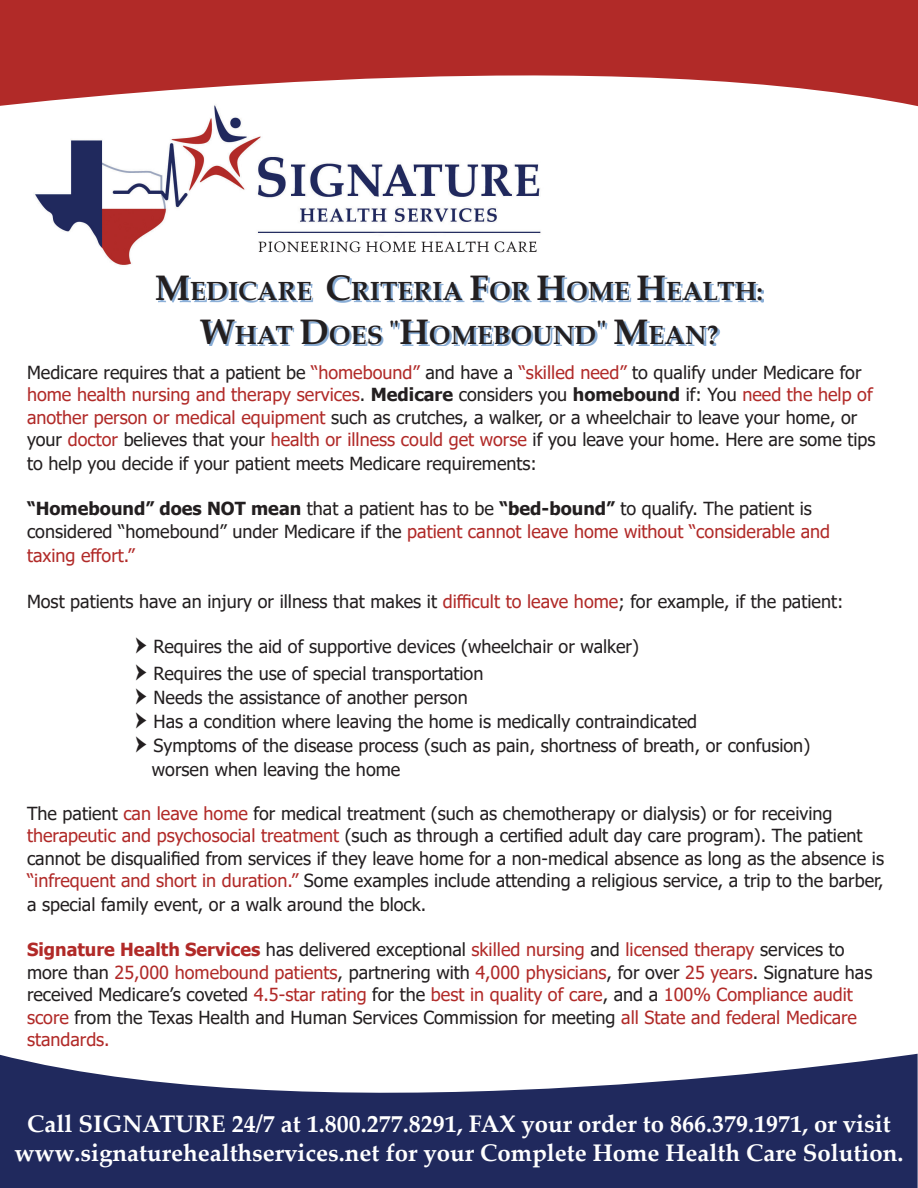
<style>
.page{position:relative;width:918px;height:1188px;background:#fff}
.page>*{position:absolute;margin:0;border:0;box-sizing:border-box;transform-origin:0 0}
.t1{font:700 26.25px/43.5px "Palatino Linotype";color:#231f20;text-align:center}
.t2{font:700 24px/28.5px "Palatino Linotype";color:#fff;text-align:center}
.t3{font:18px/23px "Tahoma";color:#231f20}
.s1{font-size:35.4px}
.s2{color:#b12a28}
.s3{font-weight:700}
.s4{font-family:"Minion Pro";font-size:28.5px}
.s5{font-weight:700;color:#b12a28}
</style>
<div class="page">
<img style="left:34px;top:106px;width:507px;height:159px">
<svg style="left:0;top:0;width:918px;height:106px;fill:#b12a28"></svg>
<div style="left:159px;top:277px;width:605px;height:69px;background:#3674ba;opacity:.59"></div>
<svg style="left:0;top:1054px;width:918px;height:134px;fill:#20295d"></svg>
<p class="t1" style="left:155px;top:269px;width:610px"><span class="s1">M</span>EDICARE <span class="s1">C</span>RITERIA <span class="s1">F</span>OR <span class="s1">H</span>OME <span class="s1">H</span>EALTH:<br><span class="s1">W</span>HAT <span class="s1">D</span>OES "<span class="s1">H</span>OMEBOUND" <span class="s1">M</span>EAN?</p>
<p class="t3" style="left:27px;top:362px;width:850px">Medicare requires that a patient be <span class="s2">“homebound”</span> and have a <span class="s2">“skilled need”</span> to qualify under Medicare for <span class="s2">home health nursing and therapy services</span>. <span class="s3">Medicare</span> considers you <span class="s3">homebound</span> if: You <span class="s2">need the help of another person or medical equipment</span> such as crutches, a walker, or a wheelchair to leave your home, or your <span class="s2">doctor</span> believes that your <span class="s2">health or illness could get worse</span> if you leave your home. Here are some tips to help you decide if your patient meets Medicare requirements:</p>
<p class="t3" style="left:27px;top:498px;width:805px"><span class="s3">“Homebound” does NOT mean</span> that a patient has to be <span class="s3">“bed-bound”</span> to qualify. The patient is considered “homebound” under Medicare if the <span class="s2">patient cannot leave home without “considerable and taxing effort.”</span></p>
<p class="t3" style="left:27px;top:591px;width:818px">Most patients have an injury or illness that makes it <span class="s2">difficult to leave home</span>; for example, if the patient:</p>
<p class="t3" style="left:135px;top:636px;width:505px"><span class="s4">→</span> Requires the aid of supportive devices (wheelchair or walker)</p>
<p class="t3" style="left:135px;top:663px;width:350px"><span class="s4">→</span> Requires the use of special transportation</p>
<p class="t3" style="left:135px;top:687px;width:334px"><span class="s4">→</span> Needs the assistance of another person</p>
<p class="t3" style="left:135px;top:711px;width:564px"><span class="s4">→</span> Has a condition where leaving the home is medically contraindicated</p>
<p class="t3" style="left:152px;top:735px;width:660px;line-height:24px;text-indent:-17px"><span class="s4">→</span> Symptoms of the disease process (such as pain, shortness of breath, or confusion) worsen when leaving the home</p>
<p class="t3" style="left:27px;top:803px;width:859px">The patient <span class="s2">can leave home</span> for medical treatment (such as chemotherapy or dialysis) or for receiving <span class="s2">therapeutic and psychosocial treatment</span> (such as through a certified adult day care program). The patient cannot be disqualified from services if they leave home for a non-medical absence as long as the absence is <span class="s2">“infrequent and short in duration.”</span> Some examples include attending a religious service, a trip to the barber, a special family event, or a walk around the block.</p>
<p class="t3" style="left:27px;top:940px;width:847px;line-height:22.5px"><span class="s5">Signature Health Services</span> has delivered exceptional <span class="s2">skilled nursing</span> and <span class="s2">licensed therapy</span> services to more than <span class="s2">25,000 homebound patients</span>, partnering with <span class="s2">4,000 physicians</span>, for over <span class="s2">25 years</span>. Signature has received Medicare’s coveted <span class="s2">4.5-star rating</span> for the <span class="s2">best in quality of care</span>, and a <span class="s2">100% Compliance audit score</span> from the Texas Health and Human Services Commission for meeting <span class="s2">all State and federal Medicare standards.</span></p>
<p class="t2" style="left:14px;top:1109px;width:891px">Call SIGNATURE 24/7 at 1.800.277.8291, FAX your order to 866.379.1971, or visit www.signaturehealthservices.net for your Complete Home Health Care Solution.</p>
</div>
